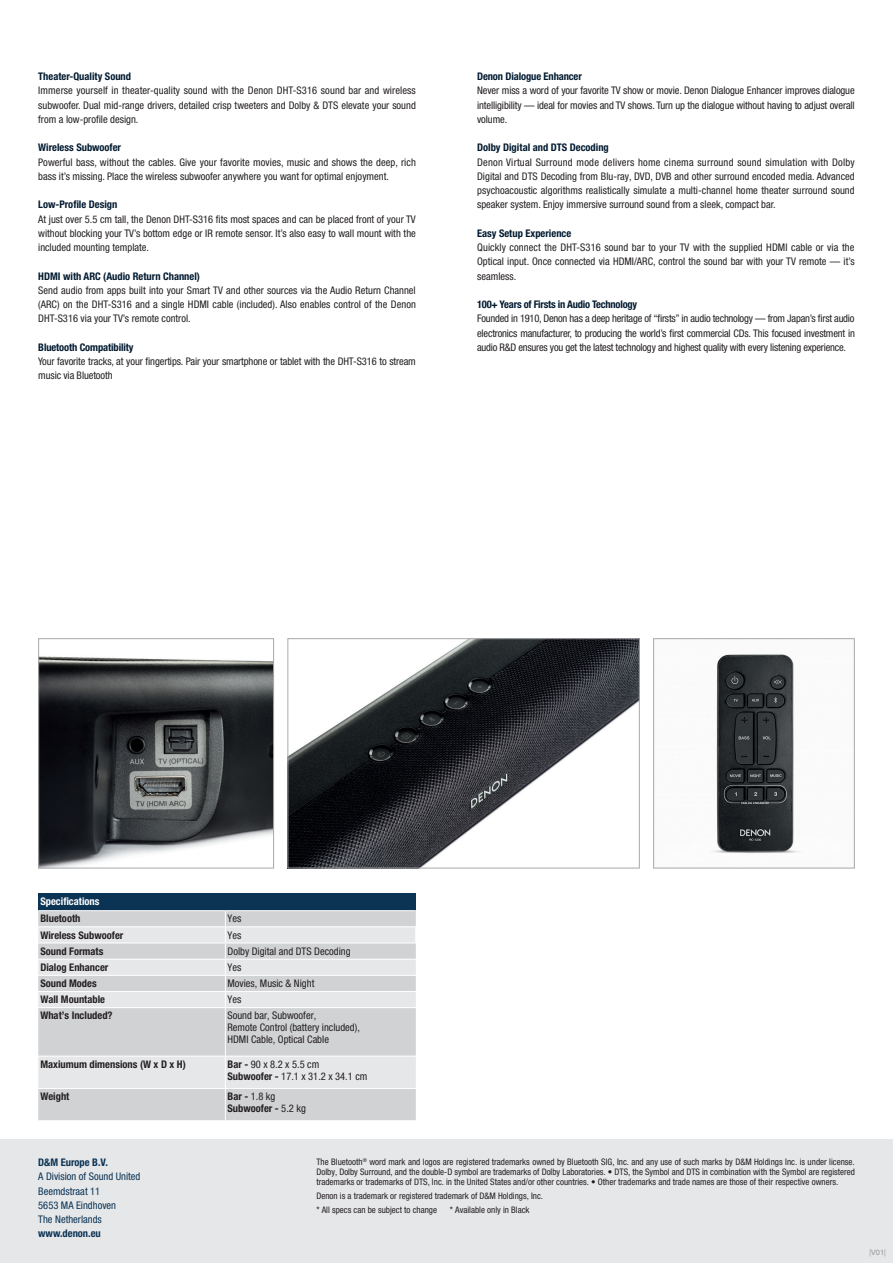
<style>
.page{position:relative;width:893px;height:1263px;background:#fff}
.page>*{position:absolute;margin:0;border:0;box-sizing:border-box;transform-origin:0 0}
.t1{font:condensed 10.5px/14.2px "Helvetica Neue LTW1 G";color:#231f20;text-align:justify}
.t2{font:700 condensed 10.5px "Helvetica Neue LTW1 G";color:#00192f}
.t3{font:700 condensed 10.5px/12px "Helvetica Neue LTW1 G";color:#231f20}
.t4{font:condensed 10.5px/14.2px "Helvetica Neue LT Std";color:#0a3354}
.t5{font:700 condensed 10.5px "Helvetica Neue LTW1 G";letter-spacing:-.02em;color:#00192f}
.t6{font:700 condensed 10.5px "Helvetica Neue LT Std";color:#0a3354}
.t7{font:700 condensed 10.5px "Helvetica Neue LTW1 G";color:#fff}
.t8{font:condensed 9px/9.8px "Helvetica Neue LTW1 G";color:#231f20;text-align:justify}
.t9{font:7.5px "Helvetica Neue LTW1 G";color:#939598}
.s1{font-weight:700}
.s2{font-weight:400}
</style>
<div class="page">
<div style="left:38px;top:894px;width:378px;height:17px;background:#0a3354"></div>
<div style="left:38px;top:911px;width:378px;height:209px;background:#d1d2d4"></div>
<svg style="left:38px;top:927px;width:378px;height:161px;background:#dbdcde"></svg>
<hr style="left:38px;top:910px;width:187px;height:1px;background:#fff">
<hr style="left:225px;top:910px;width:191px;height:1px;background:#fff">
<hr style="left:38px;top:959px;width:187px;height:1px;background:#fff">
<hr style="left:225px;top:959px;width:191px;height:1px;background:#fff">
<hr style="left:38px;top:975px;width:187px;height:1px;background:#fff">
<hr style="left:225px;top:975px;width:191px;height:1px;background:#fff">
<hr style="left:38px;top:991px;width:187px;height:1px;background:#fff">
<hr style="left:225px;top:991px;width:191px;height:1px;background:#fff">
<hr style="left:38px;top:1007px;width:187px;height:1px;background:#fff">
<hr style="left:225px;top:1007px;width:191px;height:1px;background:#fff">
<hr style="left:38px;top:1056px;width:187px;height:1px;background:#fff">
<hr style="left:225px;top:1056px;width:191px;height:1px;background:#fff">
<hr style="left:38px;top:1088px;width:187px;height:1px;background:#fff">
<hr style="left:225px;top:1088px;width:191px;height:1px;background:#fff">
<hr style="left:225px;top:1008px;width:1px;height:48px;background:#fff">
<hr style="left:225px;top:1056px;width:1px;height:32px;background:#fff">
<hr style="left:225px;top:1089px;width:1px;height:31px;background:#fff">
<hr style="left:38px;top:926px;width:187px;height:1px;background:#fff">
<hr style="left:225px;top:926px;width:191px;height:1px;background:#fff">
<svg style="left:225px;top:911px;width:1px;height:96px"></svg>
<svg style="left:415px;top:927px;width:1px;height:15px"></svg>
<hr style="left:38px;top:942px;width:187px;height:1px;background:#fff">
<hr style="left:225px;top:942px;width:191px;height:1px;background:#fff">
<div style="left:0;top:1140px;width:893px;height:123px;background:#e6e7e9"></div>
<img style="left:289px;top:640px;width:349px;height:226px">
<div style="left:287px;top:638px;width:353px;height:230px;border:1px solid #a8a9ad"></div>
<img style="left:711px;top:654px;width:89px;height:200px">
<div style="left:653px;top:638px;width:202px;height:230px;border:1px solid #a8a9ad"></div>
<img style="left:40px;top:656px;width:232px;height:210px">
<div style="left:38px;top:638px;width:236px;height:230px;border:1px solid #a8a9ad"></div>
<p class="t2" style="left:38px;top:70px;width:94px">Theater-Quality Sound</p>
<p class="t1" style="left:38px;top:84px;width:379px">Immerse yourself in theater-quality sound with the Denon DHT-S316 sound bar and wireless subwoofer. Dual mid-range drivers, detailed crisp tweeters and Dolby &amp; DTS elevate your sound from a low-profile design.</p>
<p class="t2" style="left:38px;top:141px;width:84px">Wireless Subwoofer</p>
<p class="t1" style="left:38px;top:155px;width:379px">Powerful bass, without the cables. Give your favorite movies, music and shows the deep, rich bass it’s missing. Place the wireless subwoofer anywhere you want for optimal enjoyment.</p>
<p class="t2" style="left:38px;top:198px;width:81px">Low-Profile Design</p>
<p class="t1" style="left:38px;top:212px;width:379px">At just over 5.5 cm tall, the Denon DHT-S316 fits most spaces and can be placed front of your TV without blocking your TV’s bottom edge or IR remote sensor. It’s also easy to wall mount with the included mounting template.</p>
<p class="t2" style="left:38px;top:270px;width:163px">HDMI with ARC (Audio Return Channel)</p>
<p class="t1" style="left:38px;top:283px;width:379px">Send audio from apps built into your Smart TV and other sources via the Audio Return Channel (ARC) on the DHT-S316 and a single HDMI cable (included). Also enables control of the Denon DHT-S316 via your TV’s remote control.</p>
<p class="t2" style="left:38px;top:341px;width:97px">Bluetooth Compatibility</p>
<p class="t1" style="left:38px;top:354px;width:379px">Your favorite tracks, at your fingertips. Pair your smartphone or tablet with the DHT-S316 to stream music via Bluetooth</p>
<p class="t2" style="left:477px;top:70px;width:106px">Denon Dialogue Enhancer</p>
<p class="t1" style="left:477px;top:84px;width:379px">Never miss a word of your favorite TV show or movie. Denon Dialogue Enhancer improves dialogue intelligibility — ideal for movies and TV shows. Turn up the dialogue without having to adjust overall volume.</p>
<p class="t2" style="left:477px;top:141px;width:133px">Dolby Digital and DTS Decoding</p>
<p class="t1" style="left:477px;top:155px;width:379px">Denon Virtual Surround mode delivers home cinema surround sound simulation with Dolby Digital and DTS Decoding from Blu-ray, DVD, DVB and other surround encoded media. Advanced psychoacoustic algorithms realistically simulate a multi-channel home theater surround sound speaker system. Enjoy immersive surround sound from a sleek, compact bar.</p>
<p class="t2" style="left:477px;top:227px;width:96px">Easy Setup Experience</p>
<p class="t1" style="left:477px;top:240px;width:379px">Quickly connect the DHT-S316 sound bar to your TV with the supplied HDMI cable or via the Optical input. Once connected via HDMI/ARC, control the sound bar with your TV remote — it’s seamless.</p>
<p class="t5" style="left:477px;top:298px;width:162px">100+ Years of Firsts in Audio Technology</p>
<p class="t1" style="left:477px;top:312px;width:379px">Founded in 1910, Denon has a deep heritage of “firsts” in audio technology — from Japan’s first audio electronics manufacturer, to producing the world’s first commercial CDs. This focused investment in audio R&amp;D ensures you get the latest technology and highest quality with every listening experience.</p>
<p class="t7" style="left:40px;top:895px;width:61px">Specifications</p>
<p class="t3" style="left:40px;top:913px;width:42px">Bluetooth</p>
<p class="t1" style="left:227px;top:912px;width:15px">Yes</p>
<p class="t3" style="left:40px;top:929px;width:84px">Wireless Subwoofer</p>
<p class="t1" style="left:227px;top:928px;width:15px">Yes</p>
<p class="t3" style="left:40px;top:945px;width:64px">Sound Formats</p>
<p class="t1" style="left:227px;top:944px;width:125px">Dolby Digital and DTS Decoding</p>
<p class="t3" style="left:40px;top:961px;width:69px">Dialog Enhancer</p>
<p class="t1" style="left:227px;top:960px;width:15px">Yes</p>
<p class="t3" style="left:40px;top:977px;width:58px">Sound Modes</p>
<p class="t1" style="left:227px;top:976px;width:88px">Movies, Music &amp; Night</p>
<p class="t3" style="left:40px;top:993px;width:66px">Wall Mountable</p>
<p class="t1" style="left:227px;top:992px;width:15px">Yes</p>
<p class="t3" style="left:40px;top:1010px;width:74px">What’s Included?</p>
<p class="t1" style="left:227px;top:1010px;width:134px;line-height:12px;text-align:left">Sound bar, Subwoofer,<br>Remote Control (battery included),<br>HDMI Cable, Optical Cable</p>
<p class="t3" style="left:40px;top:1058px;width:147px">Maxiumum dimensions (W x D x H)</p>
<p class="t1" style="left:227px;top:1058px;width:141px;line-height:12px"><span class="s1">Bar -</span> 90 x 8.2 x 5.5 cm<br><span class="s1">Subwoofer -</span> 17.1 x 31.2 x 34.1 cm</p>
<p class="t3" style="left:40px;top:1090px;width:30px">Weight</p>
<p class="t3" style="left:227px;top:1090px;width:80px">Bar - <span class="s2">1.8 kg<br></span>Subwoofer - <span class="s2">5.2 kg</span></p>
<p class="t6" style="left:38px;top:1156px;width:71px">D&amp;M Europe B.V.</p>
<p class="t4" style="left:38px;top:1169px;width:104px">A Division of Sound United<br>Beemdstraat 11<br>5653 MA Eindhoven<br>The Netherlands</p>
<p class="t6" style="left:38px;top:1227px;width:64px">www.denon.eu</p>
<p class="t8" style="left:316px;top:1157px;width:540px">The Bluetooth<sup>®</sup> word mark and logos are registered trademarks owned by Bluetooth SIG, Inc. and any use of such marks by D&amp;M Holdings Inc. is under license.<br>Dolby, Dolby Surround, and the double-D symbol are trademarks of Dolby Laboratories. • DTS, the Symbol and DTS in combination with the Symbol are registered trademarks or trademarks of DTS, Inc. in the United States and/or other countries. • Other trademarks and trade names are those of their respective owners.</p>
<p class="t8" style="left:316px;top:1188px;width:228px;line-height:14px">Denon is a trademark or registered trademark of D&amp;M Holdings, Inc. * All specs can be subject to change</p>
<p class="t8" style="left:450px;top:1205px;width:81px">* Available only in Black</p>
<p class="t9" style="left:870px;top:1248px;width:18px">|V01|</p>
</div>
